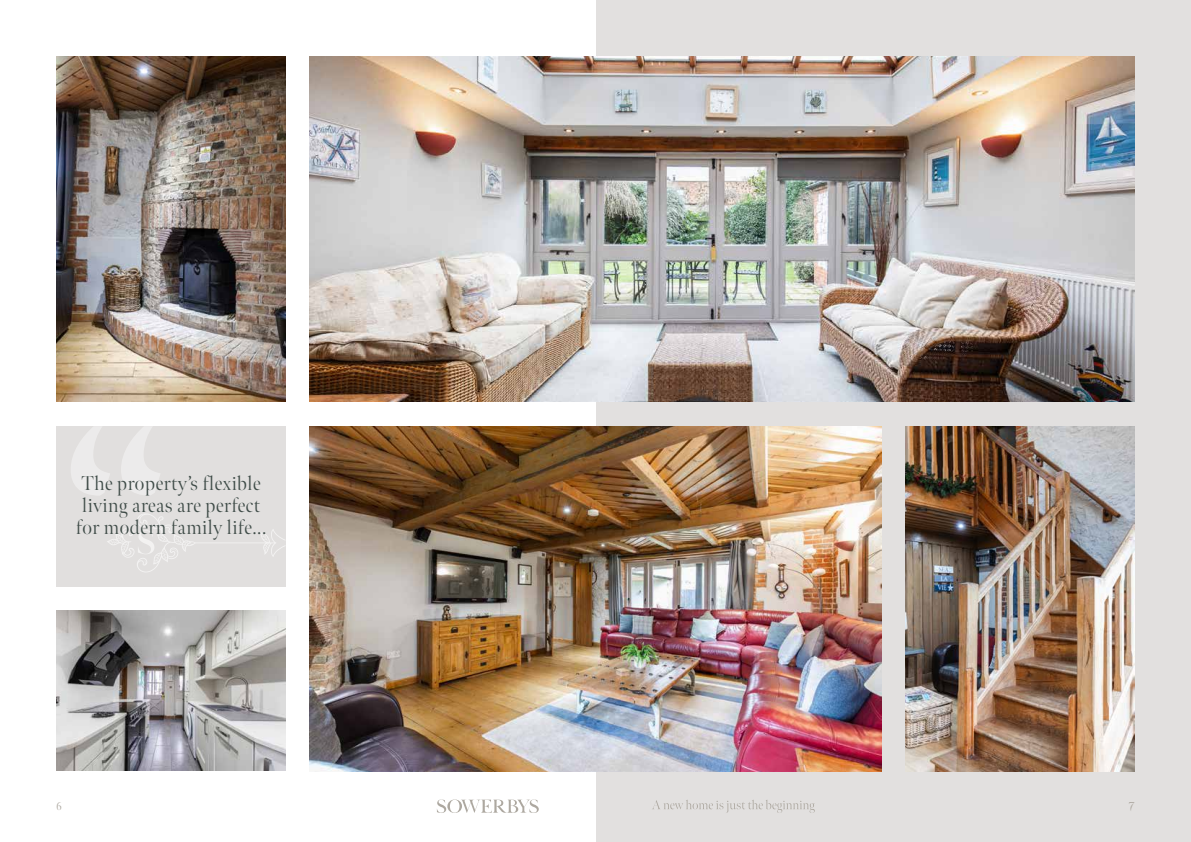
<style>
.page{position:relative;width:1191px;height:842px;background:#fff}
.page>*{position:absolute;margin:0;border:0;box-sizing:border-box;transform-origin:0 0}
.t1{font:300 20px/22px "Meno Banner";letter-spacing:.025em;color:#3e4b47;text-align:center}
.t2{font:300 13px "Meno Banner";color:#ada8a0}
.t3{font:300 11px "Meno Banner";color:#ada8a0}
</style>
<div class="page">
<div style="left:595px;top:0;width:596px;height:842px;background:#e2e0df"></div>
<svg style="left:437px;top:799px;width:102px;height:14px"></svg>
<svg style="left:652px;top:800px;width:162px;height:13px"></svg>
<div style="left:57px;top:426px;width:229px;height:161px;background:#e1dfde"></div>
<svg style="left:71px;top:426px;width:89px;height:69px"></svg>
<svg style="left:107px;top:513px;width:178px;height:59px"></svg>
<img style="left:57px;top:610px;width:229px;height:161px">
<img style="left:310px;top:57px;width:824px;height:345px">
<img style="left:57px;top:57px;width:229px;height:345px">
<img style="left:905px;top:426px;width:229px;height:345px">
<img style="left:310px;top:426px;width:571px;height:345px">
<p class="t1" style="left:76px;top:472px;width:192px">The property’s flexible living areas are perfect for modern family life...</p>
<p class="t3" style="left:57px;top:799px;width:7px">6</p>
<p class="t2" style="left:1129px;top:798px;width:7px">7</p>
</div>
